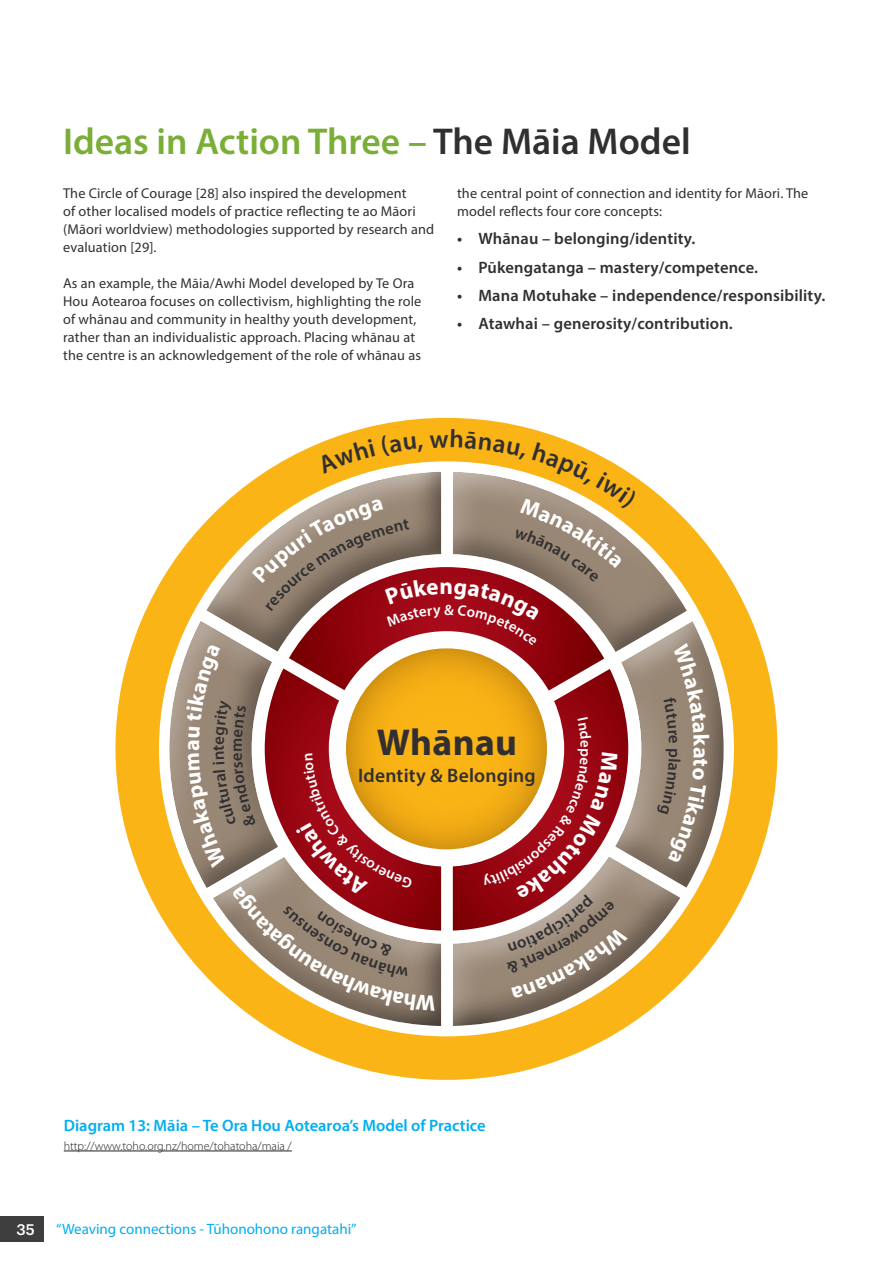
<style>
.page{position:relative;width:893px;height:1263px;background:#fff}
.page>*{position:absolute;margin:0;border:0;box-sizing:border-box;transform-origin:0 0}
.Main_heads_2{font:600 37.5px "Myriad Pro";color:#7aae36}
.First_Para{font:700 37.5px "Myriad Pro";letter-spacing:.01em;color:#312f30}
.t1{font:700 23.1px "Myriad Pro";color:#fff}
.First_Para-2{font:600 19.5px "Myriad Pro";letter-spacing:.01em;color:#312f30}
.First_Para-3{font:600 16.65px "Myriad Pro";color:#312f30}
.Body_Bullets{font:600 16.5px "Myriad Pro";letter-spacing:.01em;color:#312f30}
.Diagram_text{font:600 16.5px "Myriad Pro";color:#00aeef}
.t2{font:15px "Myriad Pro";color:#00aeef}
.t3{font:500 15px "Graphik";color:#fff}
.Body{font:14.25px/18px "Myriad Pro";letter-spacing:.01em;color:#312f30}
.Hyperlink{font:300 12px "Myriad Pro";color:#231f20}
.s1{color:#312f30}
</style>
<div class="page">
<div style="left:0;top:1216px;width:44px;height:25px;background:#3e3e3f"></div>
<hr style="left:64px;top:1150px;width:228px;height:1px;background:#231f20">
<svg style="left:115px;top:418px;width:662px;height:662px"></svg>
<svg style="left:169px;top:429px;width:555px;height:597px"></svg>
<p class="Main_heads_2" style="left:63px;top:118px;width:629px">Ideas in Action Three – <span class="s1">The Māia Model</span></p>
<p class="Body" style="left:63px;top:184px;width:373px">The Circle of Courage [28] also inspired the development<br>of other localised models of practice reflecting te ao Māori (Māori worldview) methodologies supported by research and evaluation [29].</p>
<p class="Body" style="left:63px;top:274px;width:360px">As an example, the Māia/Awhi Model developed by Te Ora Hou Aotearoa focuses on collectivism, highlighting the role of whānau and community in healthy youth development, rather than an individualistic approach. Placing whānau at the centre is an acknowledgement of the role of whānau as</p>
<p class="Body" style="left:457px;top:184px;width:353px">the central point of connection and identity for Māori. The model reflects four core concepts:</p>
<p class="Body_Bullets" style="left:457px;top:228px;width:240px">• Whānau – belonging/identity.</p>
<p class="Body_Bullets" style="left:457px;top:257px;width:302px">• Pūkengatanga – mastery/competence.</p>
<p class="Body_Bullets" style="left:457px;top:285px;width:370px">• Mana Motuhake – independence/responsibility.</p>
<p class="Body_Bullets" style="left:457px;top:313px;width:277px">• Atawhai – generosity/contribution.</p>
<p class="First_Para-3" style="left:208px;top:750px;width:7px;rotate:-90deg">t</p>
<h2 class="t1" style="left:439px;top:571px;width:15px">n</h2>
<p class="First_Para" style="left:377px;top:718px;width:142px">Whānau</p>
<p class="First_Para-2" style="left:358px;top:763px;width:179px">Identity &amp; Belonging</p>
<p class="Diagram_text" style="left:64px;top:1115px;width:423px">Diagram 13: Māia – Te Ora Hou Aotearoa’s Model of Practice</p>
<p class="Hyperlink" style="left:64px;top:1139px;width:230px">http://www.toho.org.nz/home/tohatoha/maia /</p>
<p class="t3" style="left:17px;top:1218px;width:20px">35</p>
<p class="t2" style="left:56px;top:1220px;width:302px">“Weaving connections - Tūhonohono rangatahi”</p>
</div>
